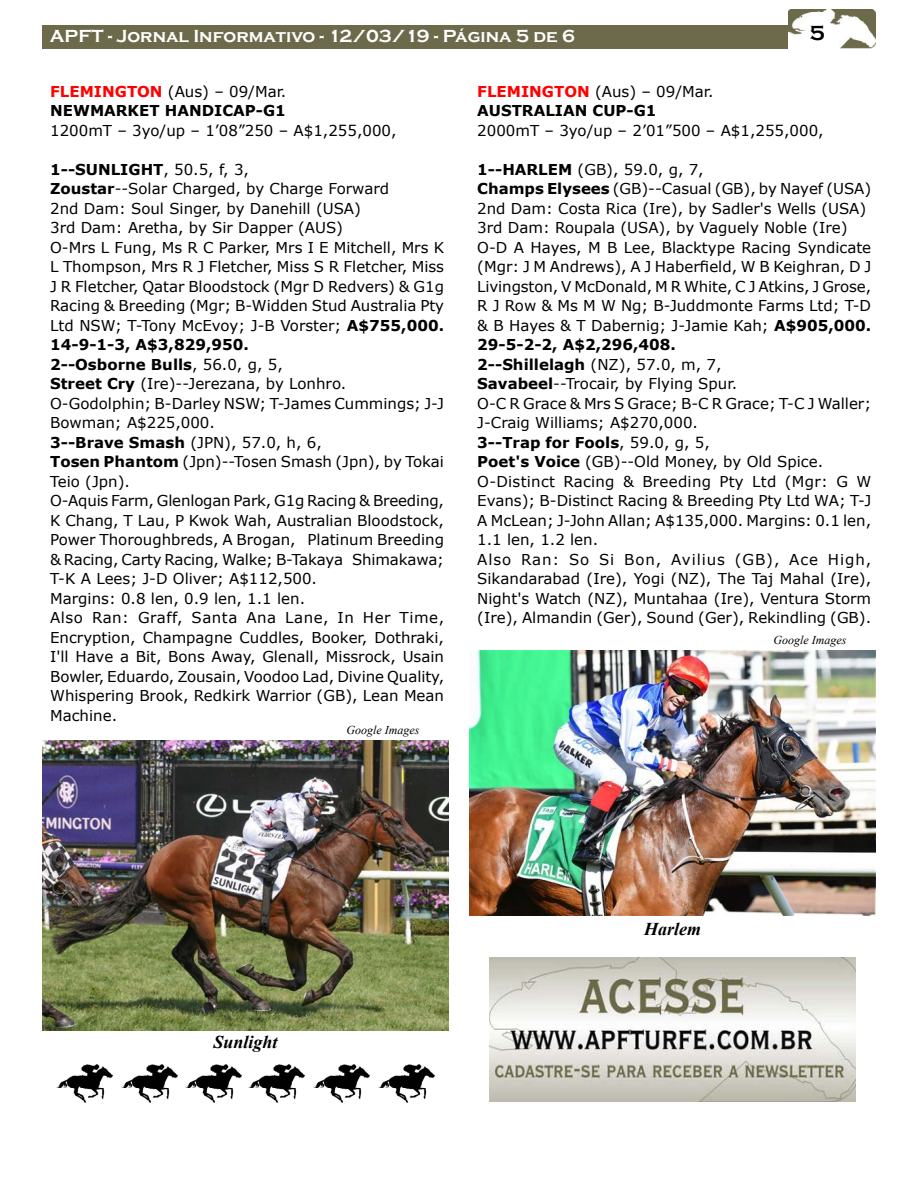
<style>
.page{position:relative;width:918px;height:1188px;background:#fff}
.page>*{position:absolute;margin:0;border:0;box-sizing:border-box;transform-origin:0 0}
.t1{font:700 21px "Copperplate Gothic";color:#000}
.t2{font:700 18px "Copperplate Gothic";color:#fff}
.t3{font:italic 700 18px "Times New Roman";color:#000}
.t4{font:15px/19.5px "Verdana";color:#000}
.t5{font:700 15px/19.5px "Verdana";color:#000}
.t6{font:italic 12px "Times New Roman";color:#000}
.s1{color:#f00}
.s2{font-weight:400}
.s3{font-weight:700}
</style>
<div class="page">
<img style="left:43px;top:740px;width:405px;height:290px">
<img style="left:57px;top:1065px;width:56px;height:38px">
<img style="left:121px;top:1065px;width:57px;height:38px">
<img style="left:185px;top:1065px;width:56px;height:38px">
<img style="left:249px;top:1065px;width:56px;height:38px">
<img style="left:313px;top:1065px;width:57px;height:38px">
<img style="left:378px;top:1065px;width:56px;height:38px">
<img style="left:470px;top:651px;width:405px;height:264px">
<div style="left:43px;top:25px;width:746px;height:24px;background:#6c6a4a"></div>
<img style="left:789px;top:10px;width:86px;height:39px">
<img style="left:489px;top:957px;width:367px;height:145px">
<p class="t2" style="left:50px;top:26px;width:527px">APFT - Jornal Informativo - 12/03/19 - Página 5 de 6</p>
<h1 class="t1" style="left:810px;top:21px;width:16px">5</h1>
<p class="t5" style="left:50px;top:81px;width:238px"><span class="s1">FLEMINGTON</span> <span class="s2">(Aus) – 09/Mar.<br></span>NEWMARKET HANDICAP-G1</p>
<p class="t4" style="left:50px;top:120px;width:348px">1200mT – 3yo/up – 1’08”250 – A$1,255,000,</p>
<p class="t4" style="left:50px;top:159px;width:395px"><span class="s3">1--SUNLIGHT</span>, 50.5, f, 3,<br><span class="s3">Zoustar</span>--Solar Charged, by Charge Forward<br>2nd Dam: Soul Singer, by Danehill (USA)<br>3rd Dam: Aretha, by Sir Dapper (AUS)<br>O-Mrs L Fung, Ms R C Parker, Mrs I E Mitchell, Mrs K L Thompson, Mrs R J Fletcher, Miss S R Fletcher, Miss J R Fletcher, Qatar Bloodstock (Mgr D Redvers) &amp; G1g Racing &amp; Breeding (Mgr; B-Widden Stud Australia Pty Ltd NSW; T-Tony McEvoy; J-B Vorster; <span class="s3">A$755,000.<br>14-9-1-3, A$3,829,950.<br>2--Osborne Bulls</span>, 56.0, g, 5,<br><span class="s3">Street Cry</span> (Ire)--Jerezana, by Lonhro.<br>O-Godolphin; B-Darley NSW; T-James Cummings; J-J Bowman; A$225,000.<br><span class="s3">3--Brave Smash</span> (JPN), 57.0, h, 6,<br><span class="s3">Tosen Phantom</span> (Jpn)--Tosen Smash (Jpn), by Tokai Teio (Jpn).<br>O-Aquis Farm, Glenlogan Park, G1g Racing &amp; Breeding, K Chang, T Lau, P Kwok Wah, Australian Bloodstock, Power Thoroughbreds, A Brogan, Platinum Breeding &amp; Racing, Carty Racing, Walke; B-Takaya Shimakawa; T-K A Lees; J-D Oliver; A$112,500.<br>Margins: 0.8 len, 0.9 len, 1.1 len.<br>Also Ran: Graff, Santa Ana Lane, In Her Time, Encryption, Champagne Cuddles, Booker, Dothraki, I'll Have a Bit, Bons Away, Glenall, Missrock, Usain Bowler, Eduardo, Zousain, Voodoo Lad, Divine Quality, Whispering Brook, Redkirk Warrior (GB), Lean Mean Machine.</p>
<p class="t6" style="left:347px;top:721px;width:74px">Google Images</p>
<p class="t5" style="left:477px;top:81px;width:238px"><span class="s1">FLEMINGTON</span> <span class="s2">(Aus) – 09/Mar.<br></span>AUSTRALIAN CUP-G1</p>
<p class="t4" style="left:477px;top:120px;width:348px">2000mT – 3yo/up – 2’01”500 – A$1,255,000,</p>
<p class="t4" style="left:477px;top:159px;width:395px"><span class="s3">1--HARLEM</span> (GB), 59.0, g, 7,<br><span class="s3">Champs Elysees</span> (GB)--Casual (GB), by Nayef (USA)<br>2nd Dam: Costa Rica (Ire), by Sadler's Wells (USA)<br>3rd Dam: Roupala (USA), by Vaguely Noble (Ire)<br>O-D A Hayes, M B Lee, Blacktype Racing Syndicate (Mgr: J M Andrews), A J Haberfield, W B Keighran, D J Livingston, V McDonald, M R White, C J Atkins, J Grose, R J Row &amp; Ms M W Ng; B-Juddmonte Farms Ltd; T-D &amp; B Hayes &amp; T Dabernig; J-Jamie Kah; <span class="s3">A$905,000.<br>29-5-2-2, A$2,296,408.<br>2--Shillelagh</span> (NZ), 57.0, m, 7,<br><span class="s3">Savabeel</span>--Trocair, by Flying Spur.<br>O-C R Grace &amp; Mrs S Grace; B-C R Grace; T-C J Waller; J-Craig Williams; A$270,000.<br><span class="s3">3--Trap for Fools</span>, 59.0, g, 5,<br><span class="s3">Poet's Voice</span> (GB)--Old Money, by Old Spice.<br>O-Distinct Racing &amp; Breeding Pty Ltd (Mgr: G W Evans); B-Distinct Racing &amp; Breeding Pty Ltd WA; T-J A McLean; J-John Allan; A$135,000. Margins: 0.1 len, 1.1 len, 1.2 len.<br>Also Ran: So Si Bon, Avilius (GB), Ace High, Sikandarabad (Ire), Yogi (NZ), The Taj Mahal (Ire), Night's Watch (NZ), Muntahaa (Ire), Ventura Storm (Ire), Almandin (Ger), Sound (Ger), Rekindling (GB).</p>
<p class="t6" style="left:774px;top:632px;width:74px">Google Images</p>
<p class="t3" style="left:213px;top:1029px;width:66px">Sunlight</p>
<p class="t3" style="left:644px;top:916px;width:59px">Harlem</p>
</div>
